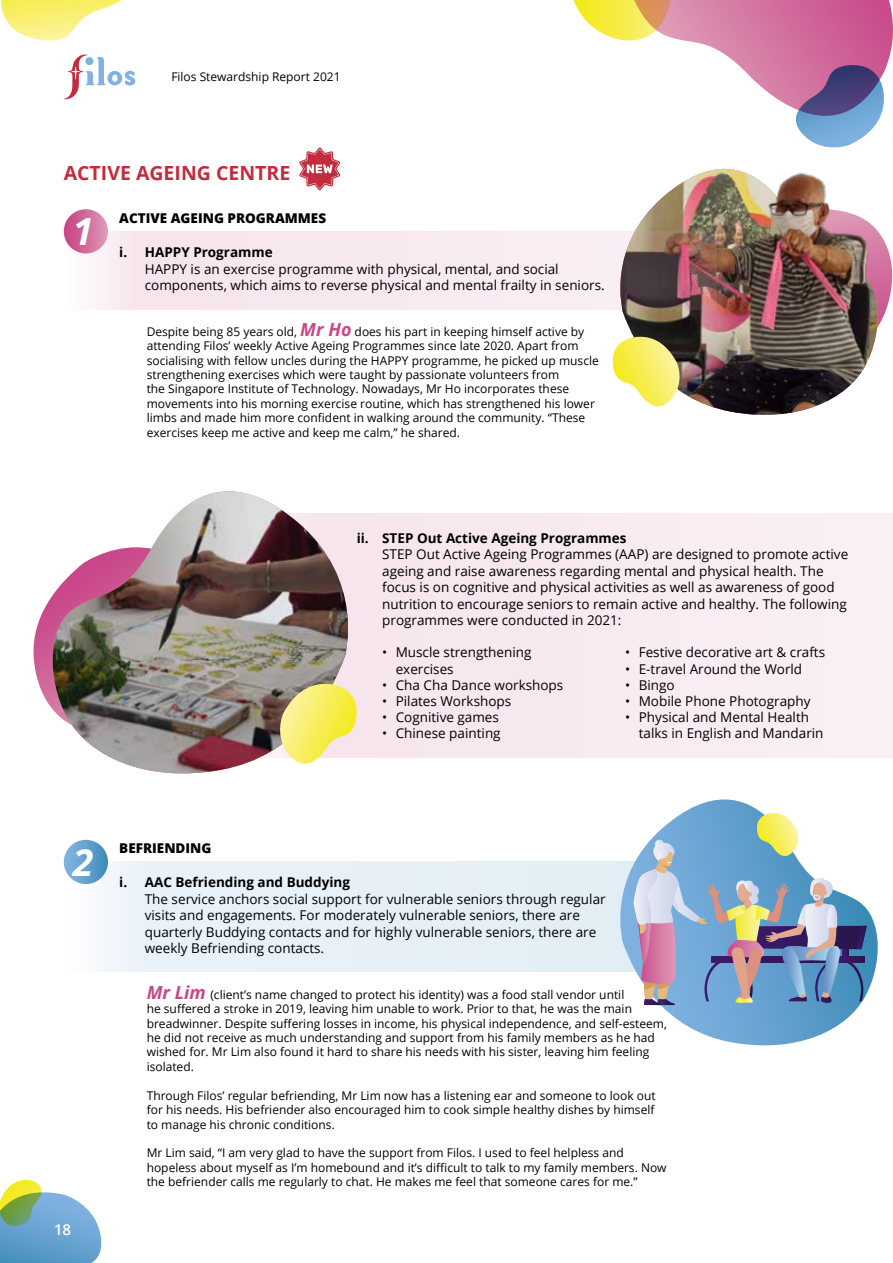
<style>
.page{position:relative;width:893px;height:1263px;background:#fff}
.page>*{position:absolute;margin:0;border:0;box-sizing:border-box;transform-origin:0 0}
.t1{font:italic 700 37.35px "Open Sans";color:#fff}
.t2{font:700 19.5px "Open Sans";color:#c32c3e}
.t3{font:600 15px "Open Sans";color:#fff}
.t4{font:13.5px/16.5px "Open Sans";color:#000}
.t5{font:700 13.5px "Open Sans";color:#000}
.t6{font:800 13.5px "Open Sans";color:#000}
.t7{font:12px/14.4px "Open Sans";color:#000}
.s1{font-weight:700;font-style:italic;font-size:18px;color:#c9468a}
</style>
<div class="page">
<svg style="left:0;top:0;width:122px;height:41px"></svg>
<svg style="left:0;top:1179px;width:102px;height:84px"></svg>
<svg style="left:64px;top:54px;width:71px;height:45px"></svg>
<svg style="left:33px;top:606px;width:13px;height:94px"></svg>
<div style="left:63px;top:231px;width:502px;height:78px;background:#f8e9f0"></div>
<div style="left:176px;top:513px;width:717px;height:244px;background:#f8eaf1"></div>
<div style="left:64px;top:209px;width:44px;height:44px;background:linear-gradient(to right,#c64085,#dd99b6);border-radius:22px"></div>
<svg style="left:299px;top:147px;width:41px;height:43px"></svg>
<img style="left:46px;top:491px;width:319px;height:283px">
<svg style="left:274px;top:684px;width:85px;height:90px"></svg>
<svg style="left:63px;top:862px;width:542px;height:109px;background:#e8f1f7"></svg>
<div style="left:64px;top:840px;width:44px;height:44px;background:linear-gradient(to right,#86b5e3,#448fbc);border-radius:22px"></div>
<svg style="left:605px;top:799px;width:273px;height:247px"></svg>
<svg style="left:631px;top:813px;width:236px;height:192px"></svg>
<img style="left:565px;top:0;width:328px;height:415px">
<div style="left:825px;top:648px;width:68px;height:114px;background:#faf0f4"></div>
<p class="t7" style="left:171px;top:70px;width:171px">Filos Stewardship Report 2021</p>
<h2 class="t2" style="left:64px;top:159px;width:228px">ACTIVE AGEING CENTRE</h2>
<h1 class="t1" style="left:73px;top:205px;width:22px">1</h1>
<p class="t6" style="left:119px;top:207px;width:208px">ACTIVE AGEING PROGRAMMES</p>
<p class="t5" style="left:119px;top:243px;width:155px">i. HAPPY Programme</p>
<p class="t4" style="left:145px;top:260px;width:461px">HAPPY is an exercise programme with physical, mental, and social components, which aims to reverse physical and mental frailty in seniors.</p>
<p class="t7" style="left:147px;top:324px;width:454px">Despite being 85 years old, <span class="s1">Mr Ho</span> does his part in keeping himself active by attending Filos’ weekly Active Ageing Programmes since late 2020. Apart from socialising with fellow uncles during the HAPPY programme, he picked up muscle strengthening exercises which were taught by passionate volunteers from<br>the Singapore Institute of Technology. Nowadays, Mr Ho incorporates these movements into his morning exercise routine, which has strengthened his lower limbs and made him more confident in walking around the community. “These exercises keep me active and keep me calm,” he shared.</p>
<p class="t5" style="left:357px;top:528px;width:271px">ii. STEP Out Active Ageing Programmes</p>
<p class="t4" style="left:382px;top:545px;width:468px">STEP Out Active Ageing Programmes (AAP) are designed to promote active ageing and raise awareness regarding mental and physical health. The focus is on cognitive and physical activities as well as awareness of good nutrition to encourage seniors to remain active and healthy. The following programmes were conducted in 2021:</p>
<p class="t4" style="left:396px;top:644px;width:137px;text-indent:-14px">• Muscle strengthening exercises</p>
<p class="t4" style="left:382px;top:676px;width:183px">• Cha Cha Dance workshops</p>
<p class="t4" style="left:382px;top:692px;width:131px">• Pilates Workshops</p>
<p class="t4" style="left:382px;top:709px;width:118px">• Cognitive games</p>
<p class="t4" style="left:382px;top:725px;width:120px">• Chinese painting</p>
<p class="t4" style="left:625px;top:644px;width:201px">• Festive decorative art &amp; crafts</p>
<p class="t4" style="left:625px;top:660px;width:178px">• E-travel Around the World</p>
<p class="t4" style="left:625px;top:676px;width:51px">• Bingo</p>
<p class="t4" style="left:625px;top:692px;width:187px">• Mobile Phone Photography</p>
<p class="t4" style="left:639px;top:709px;width:186px;text-indent:-14px">• Physical and Mental Health talks in English and Mandarin</p>
<h1 class="t1" style="left:73px;top:836px;width:22px">2</h1>
<p class="t3" style="left:54px;top:1220px;width:19px">18</p>
<p class="t6" style="left:119px;top:838px;width:94px">BEFRIENDING</p>
<p class="t5" style="left:119px;top:873px;width:232px">i. AAC Befriending and Buddying</p>
<p class="t4" style="left:145px;top:890px;width:462px">The service anchors social support for vulnerable seniors through regular visits and engagements. For moderately vulnerable seniors, there are quarterly Buddying contacts and for highly vulnerable seniors, there are weekly Befriending contacts.</p>
<p class="t7" style="left:147px;top:987px;width:522px"><span class="s1">Mr Lim</span> (client’s name changed to protect his identity) was a food stall vendor until<br>he suffered a stroke in 2019, leaving him unable to work. Prior to that, he was the main breadwinner. Despite suffering losses in income, his physical independence, and self-esteem, he did not receive as much understanding and support from his family members as he had wished for. Mr Lim also found it hard to share his needs with his sister, leaving him feeling isolated.</p>
<p class="t7" style="left:147px;top:1088px;width:510px;text-align:justify">Through Filos’ regular befriending, Mr Lim now has a listening ear and someone to look out for his needs. His befriender also encouraged him to cook simple healthy dishes by himself to manage his chronic conditions.</p>
<p class="t7" style="left:147px;top:1145px;width:521px">Mr Lim said, “I am very glad to have the support from Filos. I used to feel helpless and hopeless about myself as I’m homebound and it’s difficult to talk to my family members. Now the befriender calls me regularly to chat. He makes me feel that someone cares for me.”</p>
</div>
